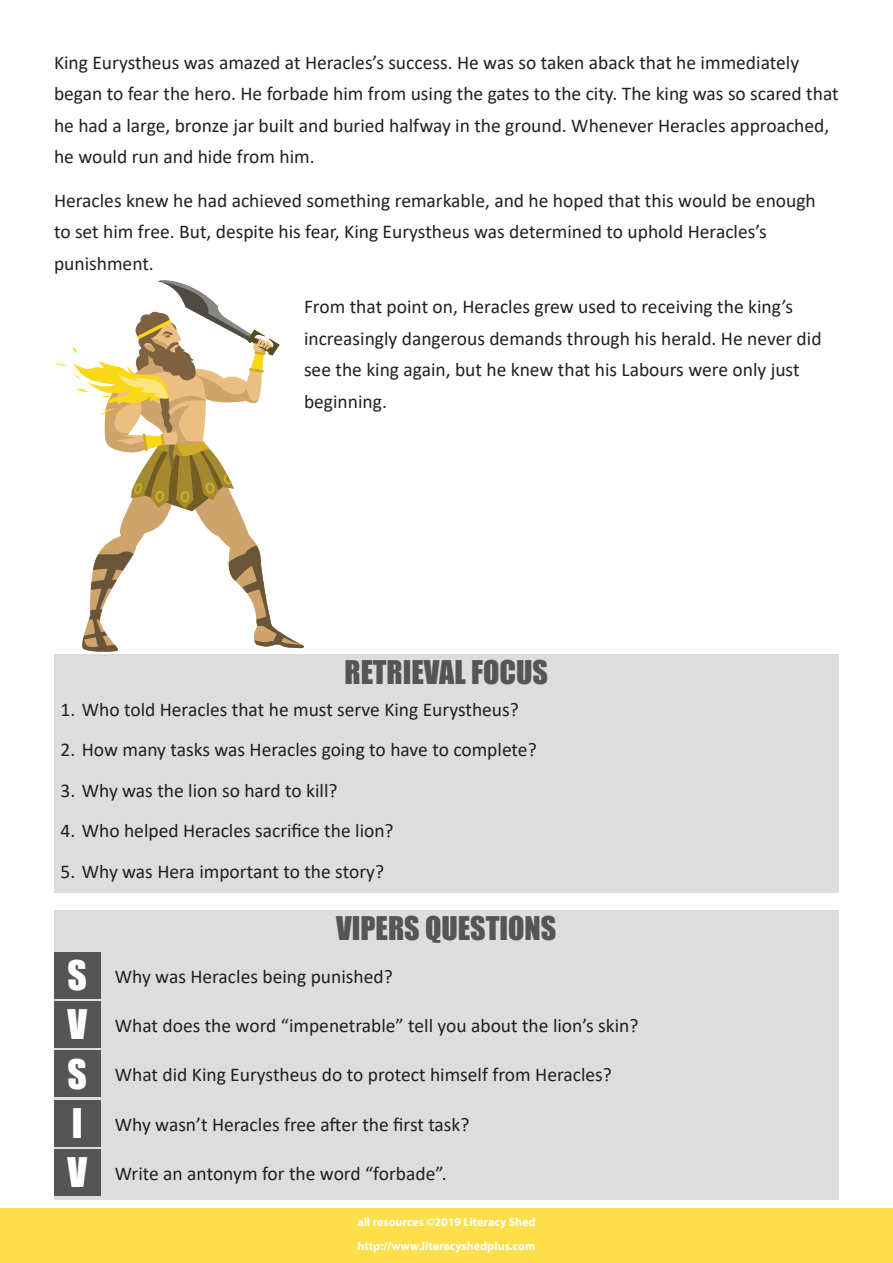
<style>
.page{position:relative;width:893px;height:1263px;background:#fff}
.page>*{position:absolute;margin:0;border:0;box-sizing:border-box;transform-origin:0 0}
.t1{font:30px "Impact";color:#545554}
.t2{font:19.5px/31.5px "Calibri";color:#231f20}
.t3{font:700 12px/24px "Myriad Pro";color:#fff}
.s1{font-family:"Impact";font-size:37.5px;color:#fff}
</style>
<div class="page">
<div style="left:0;top:1209px;width:893px;height:54px;background:#fcdf4b"></div>
<div style="left:54px;top:654px;width:785px;height:238px;background:#ddddde"></div>
<div style="left:54px;top:910px;width:785px;height:289px;background:#ddddde"></div>
<div style="left:54px;top:952px;width:47px;height:47px;background:#545555"></div>
<div style="left:54px;top:1001px;width:47px;height:47px;background:#545555"></div>
<div style="left:54px;top:1050px;width:47px;height:47px;background:#545555"></div>
<div style="left:54px;top:1100px;width:47px;height:46px;background:#545555"></div>
<div style="left:54px;top:1149px;width:47px;height:47px;background:#545555"></div>
<svg style="left:54px;top:280px;width:250px;height:372px"></svg>
<p class="t2" style="left:54px;top:46px;width:786px">King Eurystheus was amazed at Heracles’s success. He was so taken aback that he immediately began to fear the hero. He forbade him from using the gates to the city. The king was so scared that he had a large, bronze jar built and buried halfway in the ground. Whenever Heracles approached, he would run and hide from him.</p>
<p class="t2" style="left:54px;top:184px;width:763px">Heracles knew he had achieved something remarkable, and he hoped that this would be enough to set him free. But, despite his fear, King Eurystheus was determined to uphold Heracles’s punishment.</p>
<p class="t2" style="left:304px;top:290px;width:519px">From that point on, Heracles grew used to receiving the king’s increasingly dangerous demands through his herald. He never did see the king again, but he knew that his Labours were only just beginning.</p>
<h1 class="t1" style="left:345px;top:648px;width:205px">RETRIEVAL FOCUS</h1>
<p class="t2" style="left:61px;top:693px;width:460px">1. Who told Heracles that he must serve King Eurystheus?</p>
<p class="t2" style="left:61px;top:733px;width:478px">2. How many tasks was Heracles going to have to complete?</p>
<p class="t2" style="left:61px;top:774px;width:279px">3. Why was the lion so hard to kill?</p>
<p class="t2" style="left:61px;top:814px;width:335px">4. Who helped Heracles sacrifice the lion?</p>
<p class="t2" style="left:61px;top:855px;width:325px">5. Why was Hera important to the story?</p>
<h1 class="t1" style="left:336px;top:905px;width:222px">VIPERS QUESTIONS</h1>
<p class="t2" style="left:68px;top:960px;width:327px"><span class="s1">S</span> Why was Heracles being punished?</p>
<p class="t2" style="left:67px;top:1009px;width:573px"><span class="s1">V</span> What does the word “impenetrable” tell you about the lion’s skin?</p>
<p class="t2" style="left:68px;top:1058px;width:546px"><span class="s1">S</span> What did King Eurystheus do to protect himself from Heracles?</p>
<p class="t2" style="left:72px;top:1108px;width:399px"><span class="s1">I</span> Why wasn’t Heracles free after the first task?</p>
<p class="t2" style="left:67px;top:1157px;width:381px"><span class="s1">V</span> Write an antonym for the word “forbade”.</p>
<p class="t3" style="left:357px;top:1209px;width:180px">all resources ©2019 Literacy Shed http://www.literacyshedplus.com</p>
</div>
